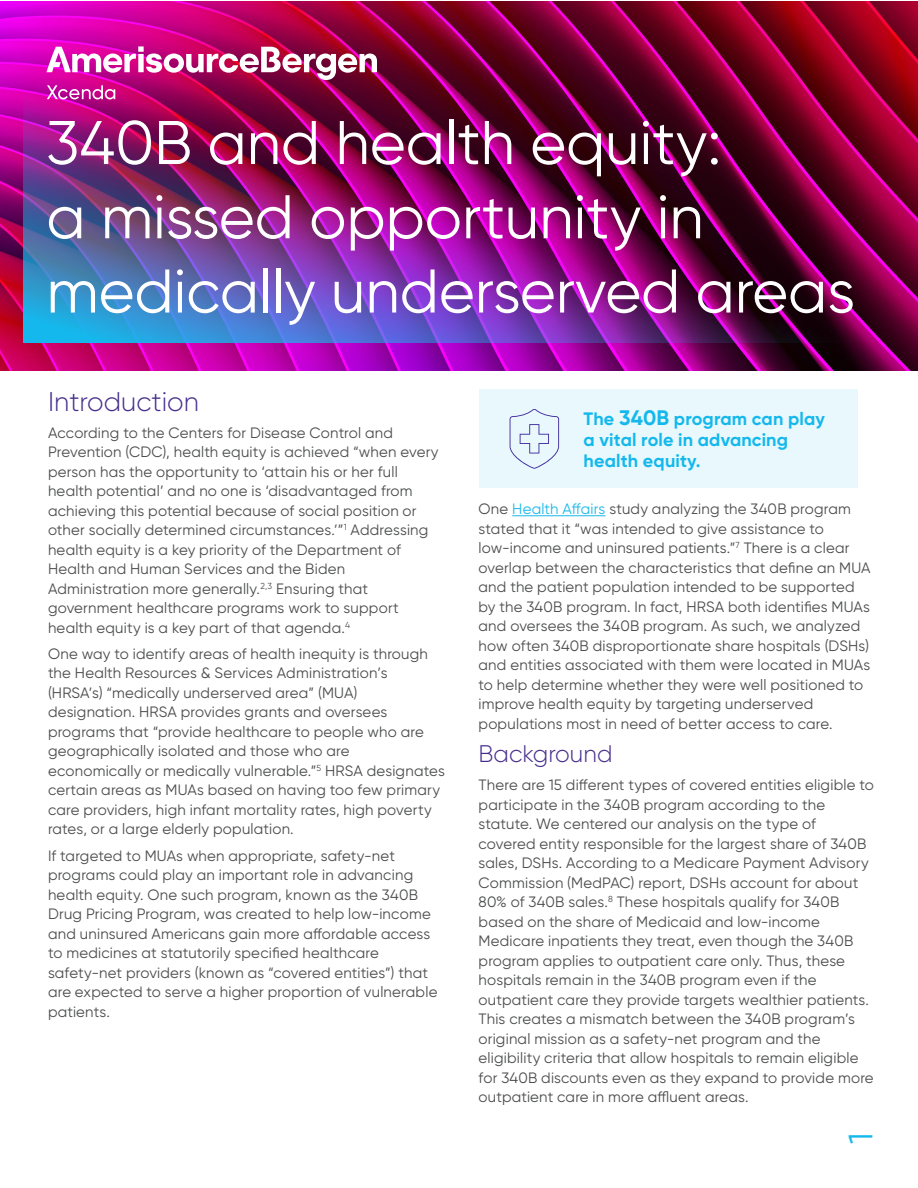
<style>
.page{position:relative;width:918px;height:1188px;background:#fff}
.page>*{position:absolute;margin:0;border:0;box-sizing:border-box;transform-origin:0 0}
.L1_Headline_45_pt{font:61.5px/74.2px "Gilroy";color:#fff}
.t1{font:33.75px "Gilroy";color:#15b8ec}
.Subhead_16pt{font:300 27px "Gilroy";color:#462f8c}
.Subhead_16pt-2{font:300 24px "Gilroy";color:#462f8c}
.L3_Bullets_9_pt{font:700 18px/21px "Gilroy";letter-spacing:.01em;color:#15b8ec}
.Subhead_16pt-3{font:15px/19.5px "Gilroy";letter-spacing:.015em;color:#4b4c4d}
.L3_Bullets_9_pt-2{font:15px/19.5px "Gilroy";letter-spacing:.015em;color:#4b4c4d}
.s1{font-size:21px}
.s2{color:#1ab8eb}
</style>
<div class="page">
<img style="left:0;top:2px;width:918px;height:368px">
<img style="left:23px;top:1px;width:872px;height:342px">
<img style="left:46px;top:46px;width:331px;height:53px">
<hr style="left:512px;top:515px;width:94px;height:1px;background:#1ab8eb">
<div style="left:480px;top:390px;width:378px;height:98px;background:#e8f8fd"></div>
<svg style="left:510px;top:409px;width:49px;height:60px"></svg>
<p class="L1_Headline_45_pt" style="left:46px;top:105px;width:810px">340B and health equity:<br>a missed opportunity in medically underserved areas</p>
<p class="Subhead_16pt" style="left:48px;top:385px;width:152px">Introduction</p>
<p class="Subhead_16pt-3" style="left:48px;top:422px;width:392px">According to the Centers for Disease Control and Prevention (CDC), health equity is achieved “when every person has the opportunity to ‘attain his or her full health potential’ and no one is ‘disadvantaged from achieving this potential because of social position or other socially determined circumstances.’”<sup>1</sup> Addressing health equity is a key priority of the Department of Health and Human Services and the Biden Administration more generally.<sup>2,3</sup> Ensuring that government healthcare programs work to support health equity is a key part of that agenda.<sup>4</sup></p>
<p class="Subhead_16pt-3" style="left:48px;top:644px;width:398px">One way to identify areas of health inequity is through the Health Resources &amp; Services Administration’s (HRSA’s) “medically underserved area” (MUA) designation. HRSA provides grants and oversees programs that “provide healthcare to people who are geographically isolated and those who are economically or medically vulnerable.”<sup>5</sup> HRSA designates certain areas as MUAs based on having too few primary care providers, high infant mortality rates, high poverty rates, or a large elderly population.</p>
<p class="Subhead_16pt-3" style="left:48px;top:845px;width:391px">If targeted to MUAs when appropriate, safety-net programs could play an important role in advancing health equity. One such program, known as the 340B Drug Pricing Program, was created to help low-income and uninsured Americans gain more affordable access to medicines at statutorily specified healthcare safety-net providers (known as “covered entities”) that are expected to serve a higher proportion of vulnerable patients.</p>
<p class="L3_Bullets_9_pt" style="left:584px;top:408px;width:243px">The <span class="s1">340B</span> program can play a vital role in advancing health equity.</p>
<p class="Subhead_16pt-3" style="left:479px;top:499px;width:394px">One <span class="s2">Health Affairs</span> study analyzing the 340B program stated that it “was intended to give assistance to low-income and uninsured patients.”<sup>7</sup> There is a clear overlap between the characteristics that define an MUA and the patient population intended to be supported by the 340B program. In fact, HRSA both identifies MUAs and oversees the 340B program. As such, we analyzed how often 340B disproportionate share hospitals (DSHs) and entities associated with them were located in MUAs to help determine whether they were well positioned to improve health equity by targeting underserved populations most in need of better access to care.</p>
<p class="Subhead_16pt-2" style="left:479px;top:739px;width:135px">Background</p>
<p class="L3_Bullets_9_pt-2" style="left:479px;top:775px;width:397px">There are 15 different types of covered entities eligible to participate in the 340B program according to the statute. We centered our analysis on the type of covered entity responsible for the largest share of 340B sales, DSHs. According to a Medicare Payment Advisory Commission (MedPAC) report, DSHs account for about 80% of 340B sales.<sup>8</sup> These hospitals qualify for 340B based on the share of Medicaid and low-income Medicare inpatients they treat, even though the 340B program applies to outpatient care only. Thus, these hospitals remain in the 340B program even if the outpatient care they provide targets wealthier patients.<br>This creates a mismatch between the 340B program’s original mission as a safety-net program and the eligibility criteria that allow hospitals to remain eligible for 340B discounts even as they expand to provide more outpatient care in more affluent areas.</p>
<h2 class="t1" style="left:840px;top:1144px;width:13px;rotate:-90deg">1</h2>
</div>
